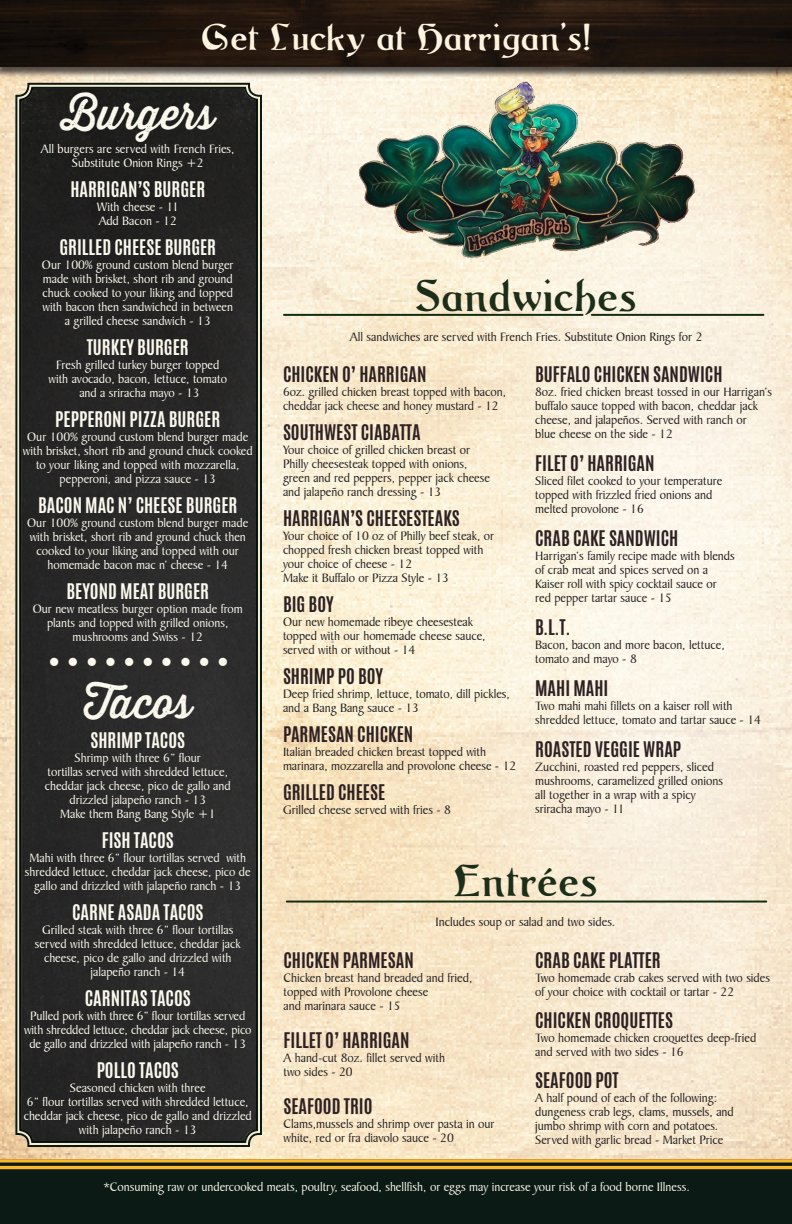
<style>
.page{position:relative;width:792px;height:1224px;background:#fff}
.page>*{position:absolute;margin:0;border:0;box-sizing:border-box;transform-origin:0 0}
.t1{font:43px "Argos";color:#1c2d19}
.t2{font:43px "Thirsty Rough Reg";color:#fbf8ed}
.t3{font:36px "Argos";color:#fef4df}
.t4{font:24px "Argos";color:#fbf8ed}
.t5{font:700 18px "Antonio";color:#2e2123}
.t6{font:700 18px "Antonio";color:#fbf8ed}
.t7{font:13px/14px "Baker Signet BT";color:#231f20}
.t8{font:13px/14px "Baker Signet BT";color:#fbf8ed;text-align:center}
</style>
<div class="page">
<img style="left:0;top:79px;width:792px;height:1079px">
<svg style="left:14px;top:82px;width:249px;height:1066px;background:#8c8a78"></svg>
<img style="left:19px;top:88px;width:238px;height:1054px">
<div style="left:0;top:0;width:792px;height:79px;background:#231f20;opacity:.75"></div>
<img style="left:0;top:0;width:792px;height:66px">
<img style="left:357px;top:78px;width:339px;height:186px">
<svg style="left:0;top:1158px;width:792px;height:8px;background:#917735"></svg>
<div style="left:0;top:1166px;width:792px;height:58px;background:#0b1a14"></div>
<hr style="left:284px;top:314px;width:299px;height:2px;background:#132d10">
<hr style="left:287px;top:901px;width:479px;height:2px;background:#132d10">
<hr style="left:592px;top:314px;width:172px;height:2px;background:#132d10">
<p class="t3" style="left:201px;top:16px;width:391px">Get Lucky at Harrigan’s!</p>
<p class="t2" style="left:61px;top:82px;width:155px">Burgers</p>
<p class="t8" style="left:41px;top:142px;width:195px">All burgers are served with French Fries,<br>Substitute Onion Rings +2</p>
<p class="t6" style="left:70px;top:176px;width:136px">HARRIGAN’S BURGER</p>
<p class="t8" style="left:97px;top:200px;width:84px">With cheese - 11</p>
<p class="t8" style="left:99px;top:214px;width:80px">Add Bacon - 12</p>
<p class="t6" style="left:59px;top:234px;width:158px">GRILLED CHEESE BURGER</p>
<p class="t8" style="left:42px;top:258px;width:193px">Our 100% ground custom blend burger</p>
<p class="t8" style="left:43px;top:272px;width:191px">made with brisket, short rib and ground</p>
<p class="t8" style="left:43px;top:286px;width:192px">chuck cooked to your liking and topped</p>
<p class="t8" style="left:43px;top:300px;width:192px">with bacon then sandwiched in between</p>
<p class="t8" style="left:65px;top:314px;width:148px">a grilled cheese sandwich - 13</p>
<p class="t6" style="left:87px;top:334px;width:103px">TURKEY BURGER</p>
<p class="t8" style="left:56px;top:358px;width:165px">Fresh grilled turkey burger topped</p>
<p class="t8" style="left:49px;top:372px;width:180px">with avocado, bacon, lettuce, tomato</p>
<p class="t8" style="left:79px;top:386px;width:122px">and a sriracha mayo - 13</p>
<p class="t6" style="left:55px;top:406px;width:166px">PEPPERONI PIZZA BURGER</p>
<p class="t8" style="left:23px;top:430px;width:231px">Our 100% ground custom blend burger made with brisket, short rib and ground chuck cooked to your liking and topped with mozzarella, pepperoni, and pizza sauce - 13</p>
<p class="t6" style="left:38px;top:492px;width:201px">BACON MAC N’ CHEESE BURGER</p>
<p class="t8" style="left:27px;top:516px;width:223px">Our 100% ground custom blend burger made with brisket, short rib and ground chuck then cooked to your liking and topped with our homemade bacon mac n’ cheese - 14</p>
<p class="t6" style="left:66px;top:578px;width:144px">BEYOND MEAT BURGER</p>
<p class="t8" style="left:33px;top:602px;width:211px">Our new meatless burger option made from plants and topped with grilled onions,</p>
<p class="t8" style="left:73px;top:630px;width:132px">mushrooms and Swiss - 12</p>
<p class="t4" style="left:49px;top:650px;width:182px">• • • • • • • • • •</p>
<p class="t2" style="left:84px;top:671px;width:110px">Tacos</p>
<p class="t6" style="left:90px;top:727px;width:96px">SHRIMP TACOS</p>
<p class="t8" style="left:75px;top:751px;width:128px">Shrimp with three 6” flour</p>
<p class="t8" style="left:48px;top:765px;width:182px">tortillas served with shredded lettuce,</p>
<p class="t8" style="left:45px;top:779px;width:187px">cheddar jack cheese, pico de gallo and</p>
<p class="t8" style="left:69px;top:793px;width:138px">drizzled jalapeño ranch - 13</p>
<p class="t8" style="left:60px;top:807px;width:157px">Make them Bang Bang Style +1</p>
<p class="t6" style="left:102px;top:827px;width:74px">FISH TACOS</p>
<p class="t8" style="left:25px;top:851px;width:227px">Mahi with three 6” flour tortillas served with shredded lettuce, cheddar jack cheese, pico de gallo and drizzled with jalapeño ranch - 13</p>
<p class="t6" style="left:72px;top:899px;width:133px">CARNE ASADA TACOS</p>
<p class="t8" style="left:42px;top:923px;width:193px">Grilled steak with three 6” flour tortillas</p>
<p class="t8" style="left:35px;top:937px;width:207px">served with shredded lettuce, cheddar jack cheese, pico de gallo and drizzled with</p>
<p class="t8" style="left:91px;top:965px;width:96px">jalapeño ranch - 14</p>
<p class="t6" style="left:85px;top:985px;width:107px">CARNITAS TACOS</p>
<p class="t8" style="left:30px;top:1009px;width:216px">Pulled pork with three 6” flour tortillas served</p>
<p class="t8" style="left:24px;top:1023px;width:229px">with shredded lettuce, cheddar jack cheese, pico de gallo and drizzled with jalapeño ranch - 13</p>
<p class="t6" style="left:97px;top:1057px;width:84px">POLLO TACOS</p>
<p class="t8" style="left:70px;top:1081px;width:137px">Seasoned chicken with three</p>
<p class="t8" style="left:24px;top:1095px;width:230px">6” flour tortillas served with shredded lettuce, cheddar jack cheese, pico de gallo and drizzled with jalapeño ranch - 13</p>
<p class="t1" style="left:415px;top:270px;width:223px">Sandwiches</p>
<p class="t7" style="left:350px;top:330px;width:354px">All sandwiches are served with French Fries. Substitute Onion Rings for 2</p>
<p class="t5" style="left:283px;top:360px;width:145px">CHICKEN O’ HARRIGAN</p>
<p class="t7" style="left:283px;top:385px;width:225px">6oz. grilled chicken breast topped with bacon, cheddar jack cheese and honey mustard - 12</p>
<p class="t5" style="left:283px;top:418px;width:139px">SOUTHWEST CIABATTA</p>
<p class="t7" style="left:283px;top:443px;width:189px">Your choice of grilled chicken breast or</p>
<p class="t7" style="left:283px;top:457px;width:186px">Philly cheesesteak topped with onions,</p>
<p class="t7" style="left:283px;top:471px;width:208px">green and red peppers, pepper jack cheese</p>
<p class="t7" style="left:283px;top:485px;width:160px">and jalapeño ranch dressing - 13</p>
<p class="t5" style="left:283px;top:504px;width:178px">HARRIGAN’S CHEESESTEAKS</p>
<p class="t7" style="left:283px;top:529px;width:213px">Your choice of 10 oz of Philly beef steak, or chopped fresh chicken breast topped with</p>
<p class="t7" style="left:283px;top:557px;width:131px">your choice of cheese - 12</p>
<p class="t7" style="left:283px;top:571px;width:168px">Make it Buffalo or Pizza Style - 13</p>
<p class="t5" style="left:283px;top:590px;width:52px">BIG BOY</p>
<p class="t7" style="left:283px;top:615px;width:192px">Our new homemade ribeye cheesesteak</p>
<p class="t7" style="left:283px;top:629px;width:204px">topped with our homemade cheese sauce,</p>
<p class="t7" style="left:283px;top:643px;width:134px">served with or without - 14</p>
<p class="t5" style="left:283px;top:662px;width:102px">SHRIMP PO BOY</p>
<p class="t7" style="left:283px;top:687px;width:228px">Deep fried shrimp, lettuce, tomato, dill pickles, and a Bang Bang sauce - 13</p>
<p class="t5" style="left:283px;top:720px;width:132px">PARMESAN CHICKEN</p>
<p class="t7" style="left:283px;top:745px;width:235px">Italian breaded chicken breast topped with marinara, mozzarella and provolone cheese - 12</p>
<p class="t5" style="left:283px;top:778px;width:104px">GRILLED CHEESE</p>
<p class="t7" style="left:283px;top:803px;width:170px">Grilled cheese served with fries - 8</p>
<p class="t5" style="left:535px;top:360px;width:189px">BUFFALO CHICKEN SANDWICH</p>
<p class="t7" style="left:535px;top:385px;width:238px">8oz. fried chicken breast tossed in our Harrigan’s buffalo sauce topped with bacon, cheddar jack cheese, and jalapeños. Served with ranch or</p>
<p class="t7" style="left:535px;top:427px;width:139px">blue cheese on the side - 12</p>
<p class="t5" style="left:535px;top:449px;width:121px">FILET O’ HARRIGAN</p>
<p class="t7" style="left:535px;top:474px;width:189px">Sliced filet cooked to your temperature</p>
<p class="t7" style="left:535px;top:488px;width:179px">topped with frizzled fried onions and</p>
<p class="t7" style="left:535px;top:502px;width:110px">melted provolone - 16</p>
<p class="t5" style="left:535px;top:524px;width:145px">CRAB CAKE SANDWICH</p>
<p class="t7" style="left:535px;top:549px;width:201px">Harrigan’s family recipe made with blends</p>
<p class="t7" style="left:535px;top:563px;width:174px">of crab meat and spices served on a</p>
<p class="t7" style="left:535px;top:577px;width:183px">Kaiser roll with spicy cocktail sauce or</p>
<p class="t7" style="left:535px;top:591px;width:138px">red pepper tartar sauce - 15</p>
<p class="t5" style="left:535px;top:613px;width:37px">B.L.T.</p>
<p class="t7" style="left:535px;top:638px;width:191px">Bacon, bacon and more bacon, lettuce,</p>
<p class="t7" style="left:535px;top:652px;width:103px">tomato and mayo - 8</p>
<p class="t5" style="left:535px;top:674px;width:75px">MAHI MAHI</p>
<p class="t7" style="left:535px;top:699px;width:227px">Two mahi mahi fillets on a kaiser roll with shredded lettuce, tomato and tartar sauce - 14</p>
<p class="t5" style="left:535px;top:735px;width:148px">ROASTED VEGGIE WRAP</p>
<p class="t7" style="left:535px;top:760px;width:189px">Zucchini, roasted red peppers, sliced mushrooms, caramelized grilled onions</p>
<p class="t7" style="left:535px;top:788px;width:162px">all together in a wrap with a spicy</p>
<p class="t7" style="left:535px;top:802px;width:91px">sriracha mayo - 11</p>
<p class="t1" style="left:454px;top:855px;width:146px">Entrées</p>
<p class="t7" style="left:436px;top:915px;width:181px">Includes soup or salad and two sides.</p>
<p class="t5" style="left:284px;top:947px;width:132px">CHICKEN PARMESAN</p>
<p class="t7" style="left:284px;top:971px;width:190px">Chicken breast hand breaded and fried,</p>
<p class="t7" style="left:284px;top:985px;width:146px">topped with Provolone cheese</p>
<p class="t7" style="left:284px;top:999px;width:119px">and marinara sauce - 15</p>
<p class="t5" style="left:284px;top:1027px;width:128px">FILLET O’ HARRIGAN</p>
<p class="t7" style="left:284px;top:1051px;width:163px">A hand-cut 8oz. fillet served with</p>
<p class="t7" style="left:284px;top:1065px;width:71px">two sides - 20</p>
<p class="t5" style="left:284px;top:1093px;width:91px">SEAFOOD TRIO</p>
<p class="t7" style="left:284px;top:1117px;width:213px">Clams,mussels and shrimp over pasta in our white, red or fra diavolo sauce - 20</p>
<p class="t5" style="left:535px;top:947px;width:127px">CRAB CAKE PLATTER</p>
<p class="t7" style="left:535px;top:971px;width:236px">Two homemade crab cakes served with two sides of your choice with cocktail or tartar - 22</p>
<p class="t5" style="left:535px;top:1007px;width:139px">CHICKEN CROQUETTES</p>
<p class="t7" style="left:535px;top:1031px;width:223px">Two homemade chicken croquettes deep-fried and served with two sides - 16</p>
<p class="t5" style="left:535px;top:1067px;width:85px">SEAFOOD POT</p>
<p class="t7" style="left:535px;top:1091px;width:200px">A half pound of each of the following: dungeness crab legs, clams, mussels, and</p>
<p class="t7" style="left:535px;top:1119px;width:185px">jumbo shrimp with corn and potatoes.</p>
<p class="t7" style="left:535px;top:1133px;width:190px">Served with garlic bread - Market Price</p>
<p class="t8" style="left:103px;top:1180px;width:588px">*Consuming raw or undercooked meats, poultry, seafood, shellfish, or eggs may increase your risk of a food borne Illness.</p>
</div>
